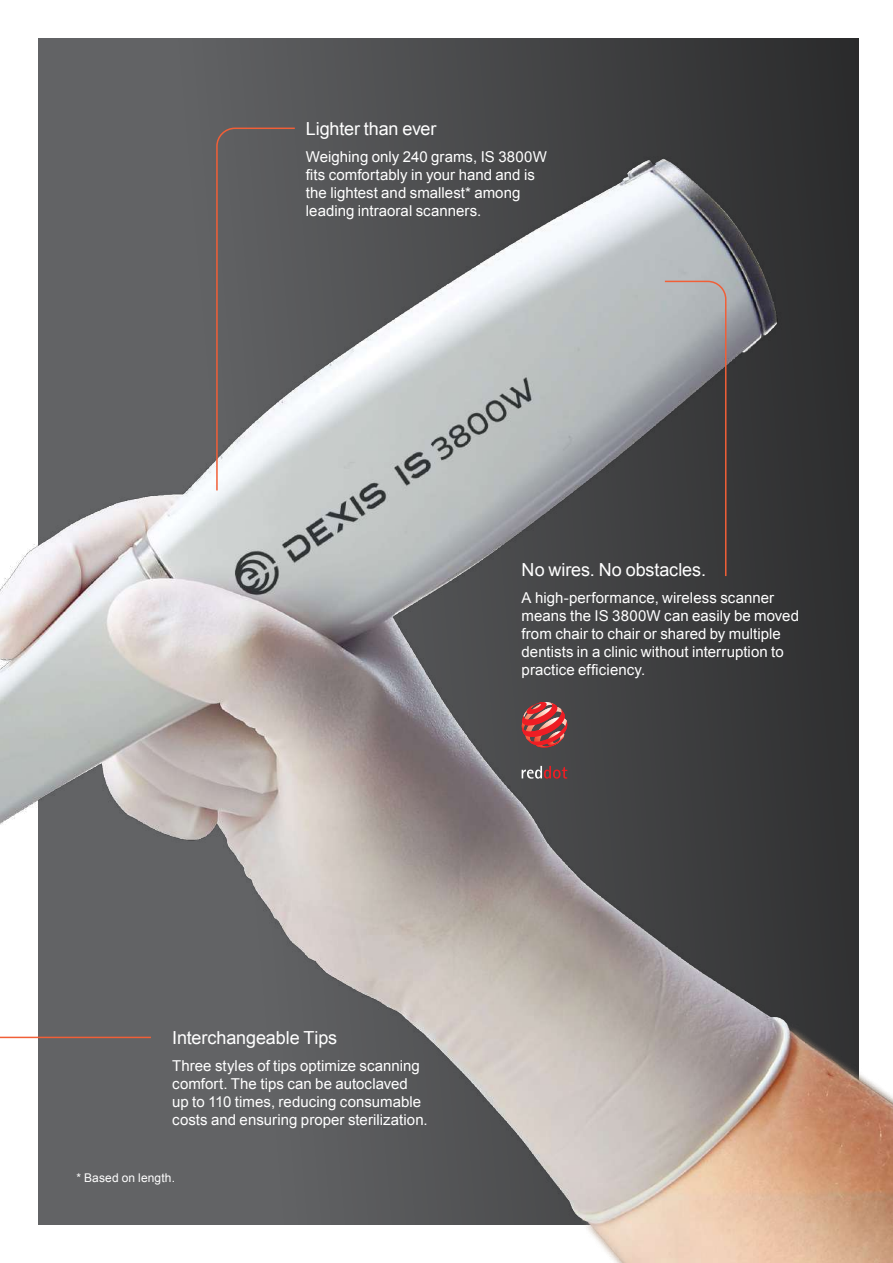
<style>
.page{position:relative;width:893px;height:1263px;background:#fff}
.page>*{position:absolute;margin:0;border:0;box-sizing:border-box;transform-origin:0 0}
.t1{font:18px "Arial";letter-spacing:-.005em;color:#fff}
.t2{font:15px/18px "Arial";letter-spacing:.005em;color:#fff}
.t3{font:12px "Arial";letter-spacing:.01em;color:#fff}
</style>
<div class="page">
<div style="left:38px;top:38px;width:821px;height:1187px;background:linear-gradient(to right,#6a6b6d,#2b2c2d)"></div>
<img style="left:0;top:94px;width:893px;height:1169px">
<svg style="left:0;top:902px;width:152px;height:137px"></svg>
<svg style="left:522px;top:766px;width:45px;height:13px"></svg>
<svg style="left:522px;top:702px;width:45px;height:45px;background:#b04948"></svg>
<svg style="left:215px;top:127px;width:81px;height:365px;background:#7a7879"></svg>
<svg style="left:663px;top:280px;width:64px;height:298px;background:#616265"></svg>
<p class="t1" style="left:306px;top:117px;width:132px">Lighter than ever</p>
<p class="t2" style="left:306px;top:148px;width:242px">Weighing only 240 grams, IS 3800W fits comfortably in your hand and is the lightest and smallest* among leading intraoral scanners.</p>
<p class="t1" style="left:522px;top:558px;width:186px">No wires. No obstacles.</p>
<p class="t2" style="left:522px;top:589px;width:279px">A high-performance, wireless scanner means the IS 3800W can easily be moved from chair to chair or shared by multiple dentists in a clinic without interruption to practice efficiency.</p>
<p class="t1" style="left:172px;top:1026px;width:167px">Interchangeable Tips</p>
<p class="t2" style="left:172px;top:1057px;width:257px">Three styles of tips optimize scanning comfort. The tips can be autoclaved up to 110 times, reducing consumable costs and ensuring proper sterilization.</p>
<p class="t3" style="left:77px;top:1170px;width:100px">* Based on length.</p>
</div>
